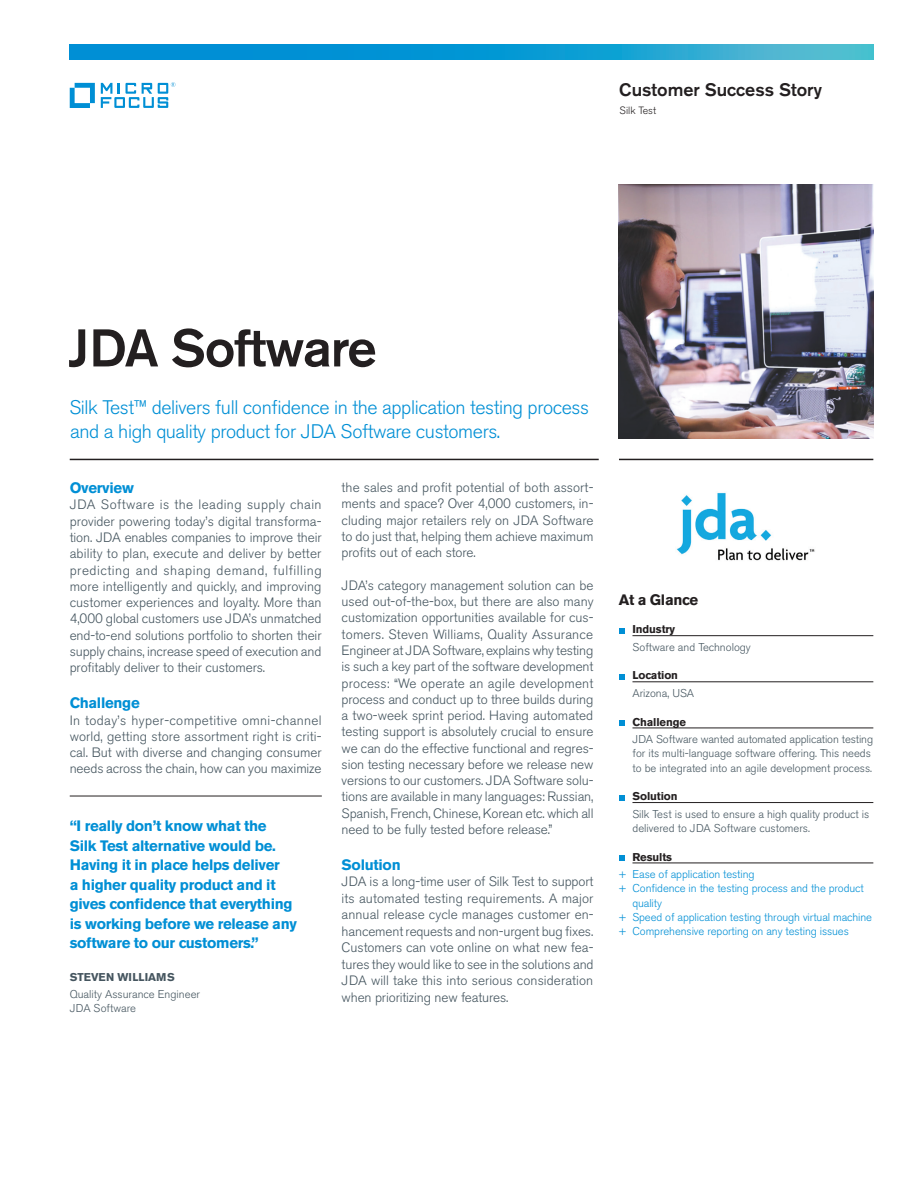
<style>
.page{position:relative;width:918px;height:1188px;background:#fff}
.page>*{position:absolute;margin:0;border:0;box-sizing:border-box;transform-origin:0 0}
.Main_Title__pg_1{font:500 52.5px "Akzidenz Grotesk BE";letter-spacing:-.02em;color:#231f20}
.Intro__pg_1{font:300 19.5px/24px "Akzidenz Grotesk BE";letter-spacing:-.02em;color:#008fd5}
.Customer_Success_Sto{font:500 18px "Akzidenz Grotesk BE";color:#231f20}
.Blue_quote_text__pg{font:700 15px/19.5px "Akzidenz Grotesk BE";letter-spacing:-.02em;color:#008fd5}
.Blue_body_text_heads{font:700 15px "Akzidenz Grotesk BE";letter-spacing:-.02em;color:#008fd5}
.Sidebar_At_a_Glance{font:700 15px "Akzidenz Grotesk BE";letter-spacing:-.02em;color:#231f20}
.Grey_body_text{font:300 13.5px/16.2px "Akzidenz Grotesk BE";letter-spacing:-.01em;color:#45555f;text-align:justify}
.Sidebar_text_below_l{font:300 11.25px/14.2px "Akzidenz Grotesk BE";color:#45555f}
.Sidebar_blue_Results{font:300 11.25px/14.2px "Akzidenz Grotesk BE";letter-spacing:-.005em;color:#008fd5}
.Sidebar_bold_bullets{font:700 11.25px "Akzidenz Grotesk BE";letter-spacing:-.01em;color:#231f20}
.Quote_attribution_Jo{font:300 11.25px "Akzidenz Grotesk BE";color:#45555f}
.Quote_attribution_Na{font:700 11.25px "Akzidenz Grotesk BE";color:#45555f}
.Quote_attribution_Na-2{font:300 11.25px "Akzidenz Grotesk BE";color:#45555f}
.Product_name_s___top{font:300 10.5px "Akzidenz Grotesk BE";color:#231f20}
</style>
<div class="page">
<hr style="left:70px;top:459px;width:529px;height:1px;background:#231f20">
<hr style="left:619px;top:459px;width:254px;height:1px;background:#231f20">
<img style="left:619px;top:184px;width:254px;height:254px">
<hr style="left:632px;top:635px;width:241px;height:1px;background:#231f20">
<hr style="left:632px;top:682px;width:241px;height:1px;background:#231f20">
<hr style="left:632px;top:728px;width:241px;height:1px;background:#231f20">
<hr style="left:632px;top:802px;width:241px;height:1px;background:#231f20">
<hr style="left:632px;top:863px;width:241px;height:1px;background:#231f20">
<svg style="left:619px;top:628px;width:5px;height:5px"></svg>
<svg style="left:619px;top:674px;width:5px;height:5px"></svg>
<svg style="left:619px;top:720px;width:5px;height:6px"></svg>
<svg style="left:619px;top:795px;width:5px;height:5px"></svg>
<svg style="left:619px;top:855px;width:5px;height:6px"></svg>
<hr style="left:70px;top:796px;width:252px;height:1px;background:#231f20">
<svg style="left:70px;top:45px;width:803px;height:14px"></svg>
<svg style="left:70px;top:83px;width:25px;height:25px"></svg>
<svg style="left:101px;top:82px;width:74px;height:26px"></svg>
<img style="left:676px;top:492px;width:139px;height:69px">
<p class="Customer_Success_Sto" style="left:619px;top:78px;width:204px">Customer Success Story</p>
<p class="Product_name_s___top" style="left:620px;top:104px;width:38px">Silk Test</p>
<p class="Main_Title__pg_1" style="left:68px;top:316px;width:311px">JDA Software</p>
<p class="Intro__pg_1" style="left:69px;top:396px;width:521px">Silk Test™ delivers full confidence in the application testing process and a high quality product for JDA Software customers.</p>
<p class="Blue_body_text_heads" style="left:70px;top:479px;width:66px">Overview</p>
<p class="Grey_body_text" style="left:70px;top:497px;width:253px">JDA Software is the leading supply chain provider powering today’s digital transforma&shy;tion. JDA enables companies to improve their ability to plan, execute and deliver by better predicting and shaping demand, fulfilling more intelligently and quickly, and improving customer experiences and loyalty. More than 4,000 global customers use JDA’s unmatched end-to-end solutions portfolio to shorten their supply chains, increase speed of execution and profitably deliver to their customers.</p>
<p class="Blue_body_text_heads" style="left:70px;top:694px;width:72px">Challenge</p>
<p class="Grey_body_text" style="left:70px;top:712px;width:254px">In today’s hyper-competitive omni-channel world, getting store assortment right is criti&shy;cal. But with diverse and changing consumer needs across the chain, how can you maximize</p>
<p class="Blue_quote_text__pg" style="left:70px;top:817px;width:229px">“I really don’t know what the<br>Silk Test alternative would be.<br>Having it in place helps deliver<br>a higher quality product and it gives confidence that everything is working before we release any software to our customers.”</p>
<p class="Quote_attribution_Na" style="left:70px;top:971px;width:107px">STEVEN WILLIAMS</p>
<p class="Quote_attribution_Jo" style="left:70px;top:988px;width:132px">Quality Assurance Engineer</p>
<p class="Quote_attribution_Na-2" style="left:70px;top:1002px;width:68px">JDA Software</p>
<p class="Grey_body_text" style="left:342px;top:479px;width:254px">the sales and profit potential of both assort&shy;ments and space? Over 4,000 customers, in&shy;cluding major retailers rely on JDA Software to do just that, helping them achieve maximum profits out of each store.</p>
<p class="Grey_body_text" style="left:342px;top:577px;width:253px">JDA’s category management solution can be used out-of-the-box, but there are also many customization opportunities available for cus&shy;tomers. Steven Williams, Quality Assurance Engineer at JDA Software, explains why testing is such a key part of the software development process: “We operate an agile development process and conduct up to three builds during a two-week sprint period. Having automated testing support is absolutely crucial to ensure we can do the effective functional and regres&shy;sion testing necessary before we release new versions to our customers. JDA Software solu&shy;tions are available in many languages: Russian, Spanish, French, Chinese, Korean etc. which all need to be fully tested before release.”</p>
<p class="Blue_body_text_heads" style="left:342px;top:856px;width:61px">Solution</p>
<p class="Grey_body_text" style="left:342px;top:874px;width:254px">JDA is a long-time user of Silk Test to support its automated testing requirements. A major annual release cycle manages customer en&shy;hancement requests and non-urgent bug fixes.<br>Customers can vote online on what new fea&shy;tures they would like to see in the solutions and JDA will take this into serious consideration when prioritizing new features.</p>
<p class="Sidebar_At_a_Glance" style="left:619px;top:591px;width:81px">At a Glance</p>
<p class="Sidebar_bold_bullets" style="left:632px;top:623px;width:44px">Industry</p>
<p class="Sidebar_text_below_l" style="left:632px;top:640px;width:120px">Software and Technology</p>
<p class="Sidebar_bold_bullets" style="left:632px;top:669px;width:47px">Location</p>
<p class="Sidebar_text_below_l" style="left:632px;top:686px;width:63px">Arizona, USA</p>
<p class="Sidebar_bold_bullets" style="left:632px;top:715px;width:55px">Challenge</p>
<p class="Sidebar_text_below_l" style="left:632px;top:732px;width:242px">JDA Software wanted automated application testing for its multi-language software offering. This needs to be integrated into an agile development process.</p>
<p class="Sidebar_bold_bullets" style="left:632px;top:790px;width:47px">Solution</p>
<p class="Sidebar_text_below_l" style="left:632px;top:807px;width:238px">Silk Test is used to ensure a high quality product is delivered to JDA Software customers.</p>
<p class="Sidebar_bold_bullets" style="left:632px;top:850px;width:41px">Results</p>
<p class="Sidebar_blue_Results" style="left:619px;top:867px;width:137px">+ Ease of application testing</p>
<p class="Sidebar_blue_Results" style="left:632px;top:882px;width:233px;text-indent:-14px">+ Confidence in the testing process and the product quality</p>
<p class="Sidebar_blue_Results" style="left:619px;top:910px;width:255px">+ Speed of application testing through virtual machine</p>
<p class="Sidebar_blue_Results" style="left:619px;top:924px;width:231px">+ Comprehensive reporting on any testing issues</p>
</div>
